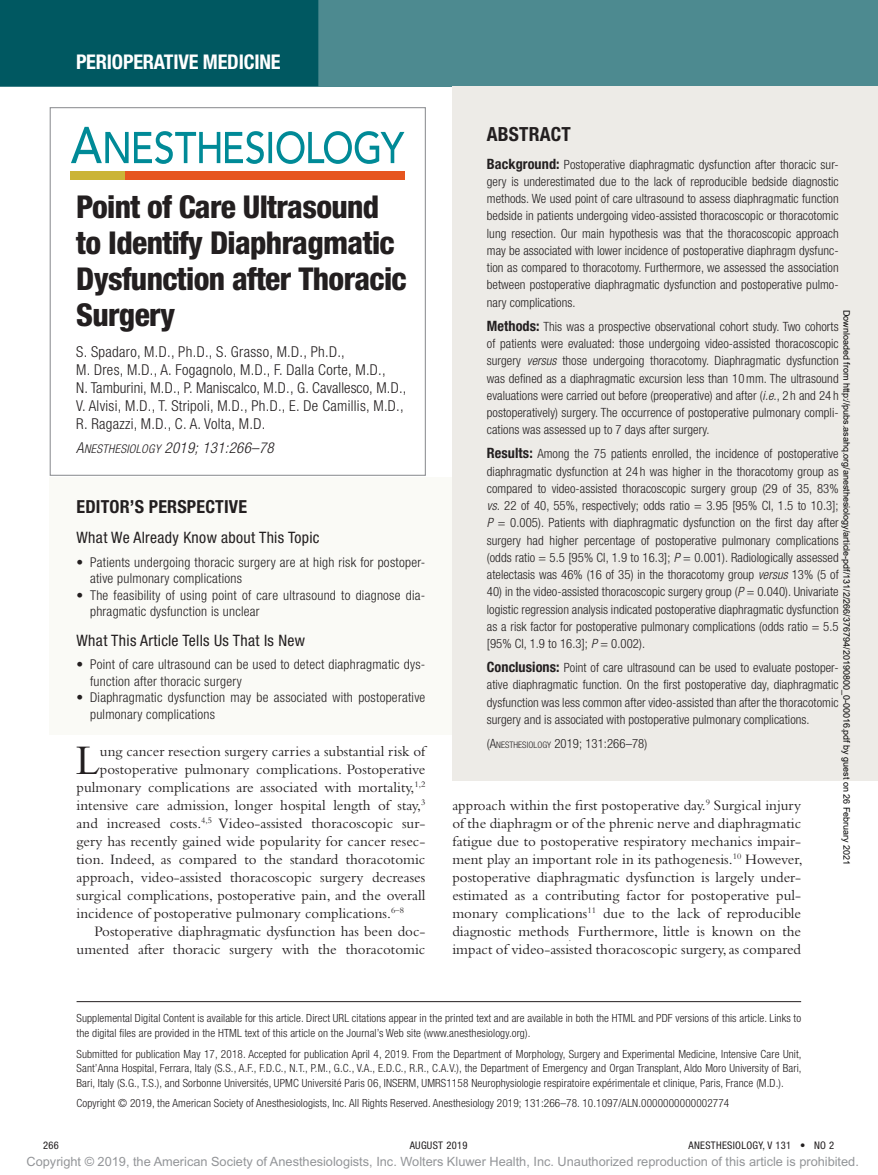
<style>
.page{position:relative;width:878px;height:1175px;background:#fff}
.page>*{position:absolute;margin:0;border:0;box-sizing:border-box;transform-origin:0 0}
.t1{font:43.95px "Bembo Std";color:#231f20}
.t2{font:800 condensed 31.5px/36px "Helvetica Neue LT Std";letter-spacing:-.02em;color:#231f20}
.t3{font:700 condensed 20.25px "Helvetica Neue LT Std";letter-spacing:-.01em;color:#fff}
.t4{font:700 condensed 19.5px "Helvetica Neue LT Std";color:#231f20}
.t5{font:700 condensed 18px "Helvetica Neue LT Std";color:#231f20}
.t6{font:condensed 15.75px "Helvetica Neue LT Std";letter-spacing:.02em;color:#231f20}
.t7{font:15px/18px "Bembo Std";color:#231f20;text-align:justify}
.t8{font:300 condensed 15px/18px "Helvetica Neue LT Std";letter-spacing:.02em;color:#231f20}
.t9{font:italic 300 condensed 15px "Helvetica Neue LT Std";letter-spacing:.02em;color:#231f20}
.t10{font:300 condensed 13.5px/16.5px "Helvetica Neue LT Std";letter-spacing:.02em;color:#231f20}
.t11{font:300 condensed 12.75px/17.2px "Helvetica Neue LT Std";letter-spacing:.005em;color:#231f20;text-align:justify}
.t12{font:12.75px "Arial MT Std";color:#939598}
.t13{font:300 condensed 11.25px/14.7px "Helvetica Neue LT Std";letter-spacing:.01em;color:#231f20}
.t14{font:condensed 10.5px "Helvetica Neue LT Std";letter-spacing:.03em;color:#231f20}
.t15{font:9px "Arial";color:#000}
.s1{font-family:"Helvetica Neue LT Std Lt Cn O SC800";font-weight:400;font-style:normal;font-stretch:normal}
.s2{font-family:"Helvetica Neue LT Std Lt Cn O SC800";font-weight:400;font-style:normal;font-stretch:normal;font-size:12px}
.s3{font-weight:700;font-size:14.25px}
.s4{font-style:italic}
.s5{font-size:9px}
</style>
<div class="page">
<div style="left:0;top:0;width:878px;height:86px;background:#4d8a90"></div>
<div style="left:0;top:0;width:318px;height:86px;background:#005861"></div>
<div style="left:119px;top:171px;width:285px;height:8px;background:#e6551f"></div>
<div style="left:71px;top:171px;width:54px;height:8px;background:#cbb437"></div>
<svg style="left:71px;top:127px;width:333px;height:37px"></svg>
<div style="left:452px;top:86px;width:426px;height:89px;background:#edebe7"></div>
<div style="left:452px;top:118px;width:426px;height:221px;background:#edebe7"></div>
<div style="left:452px;top:280px;width:426px;height:187px;background:#edebe7"></div>
<div style="left:452px;top:407px;width:426px;height:274px;background:#edebe7"></div>
<div style="left:452px;top:621px;width:426px;height:135px;background:#edebe7"></div>
<div style="left:452px;top:698px;width:426px;height:82px;background:#edebe7"></div>
<div style="left:50px;top:107px;width:376px;height:369px;border:1px solid #939598"></div>
<hr style="left:77px;top:1001px;width:724px;height:1px;background:#231f20">
<div style="left:50px;top:477px;width:402px;height:55px;background:#fafaf6"></div>
<div style="left:50px;top:516px;width:402px;height:83px;background:#fafaf6"></div>
<div style="left:50px;top:594px;width:402px;height:85px;background:#fafaf6"></div>
<div style="left:50px;top:652px;width:402px;height:82px;background:#fafaf6"></div>
<h3 class="t3" style="left:76px;top:49px;width:206px">Perioperative Medicine</h3>
<h2 class="t2" style="left:76px;top:188px;width:332px">Point of Care Ultrasound to Identify Diaphragmatic<br>Dysfunction after Thoracic<br>Surgery</h2>
<p class="t8" style="left:76px;top:343px;width:331px">S. Spadaro, M.D., Ph.D., S. Grasso, M.D., Ph.D.,<br>M. Dres, M.D., A. Fogagnolo, M.D., F. Dalla Corte, M.D.,<br>N. Tamburini, M.D., P. Maniscalco, M.D., G. Cavallesco, M.D., V. Alvisi, M.D., T. Stripoli, M.D., Ph.D., E. De Camillis, M.D., R. Ragazzi, M.D., C. A. Volta, M.D.</p>
<p class="t9" style="left:76px;top:439px;width:199px"><span class="s1">A</span><span class="s2">NESTHESIOLOGY</span> 2019; 131:266–78</p>
<h3 class="t5" style="left:77px;top:496px;width:10px">EDITOR</h3>
<h3 class="t5" style="left:130px;top:496px;width:76px">’S PERSPECTIVE</h3>
<p class="t6" style="left:77px;top:528px;width:244px">What We Already Know about This Topic</p>
<p class="t10" style="left:90px;top:553px;width:337px;text-indent:-14px">• Patients undergoing thoracic surgery are at high risk for postoper&shy;ative pulmonary complications</p>
<p class="t10" style="left:90px;top:586px;width:337px;text-indent:-14px">• The feasibility of using point of care ultrasound to diagnose dia&shy;phragmatic dysfunction is unclear</p>
<p class="t6" style="left:77px;top:631px;width:230px">What This Article Tells Us That Is New</p>
<p class="t10" style="left:90px;top:656px;width:337px;text-indent:-14px">• Point of care ultrasound can be used to detect diaphragmatic dys&shy;function after thoracic surgery</p>
<p class="t10" style="left:90px;top:689px;width:337px;text-indent:-14px">• Diaphragmatic dysfunction may be associated with postoperative pulmonary complications</p>
<h1 class="t1" style="left:76px;top:734px;width:26px">L</h1>
<p class="t7" style="left:100px;top:742px;width:327px">ung cancer resection surgery carries a substantial risk of</p>
<p class="t7" style="left:100px;top:760px;width:327px">postoperative pulmonary complications. Postoperative</p>
<p class="t7" style="left:77px;top:778px;width:350px">pulmonary complications are associated with mortality,<sup>1,2</sup></p>
<p class="t7" style="left:77px;top:796px;width:350px">intensive care admission, longer hospital length of stay,<sup>3</sup></p>
<p class="t7" style="left:77px;top:814px;width:350px">and increased costs.<sup>4,5</sup> Video-assisted thoracoscopic sur-</p>
<p class="t7" style="left:77px;top:832px;width:350px">gery has recently gained wide popularity for cancer resec-</p>
<p class="t7" style="left:77px;top:850px;width:350px">tion. Indeed, as compared to the standard thoracotomic</p>
<p class="t7" style="left:77px;top:868px;width:350px">approach, video-assisted thoracoscopic surgery decreases</p>
<p class="t7" style="left:77px;top:886px;width:350px">surgical complications, postoperative pain, and the overall</p>
<p class="t7" style="left:77px;top:904px;width:329px">incidence of postoperative pulmonary complications.<sup>6–8</sup></p>
<p class="t7" style="left:95px;top:922px;width:332px">Postoperative diaphragmatic dysfunction has been doc-</p>
<p class="t7" style="left:77px;top:940px;width:350px">umented after thoracic surgery with the thoracotomic</p>
<h3 class="t4" style="left:487px;top:122px;width:44px">ABSTRACT</h3>
<p class="t11" style="left:487px;top:155px;width:353px"><span class="s3">Background:</span> Postoperative diaphragmatic dysfunction after thoracic sur&shy;gery is underestimated due to the lack of reproducible bedside diagnostic methods. We used point of care ultrasound to assess diaphragmatic function bedside in patients undergoing video-assisted thoracoscopic or thoracotomic lung resection. Our main hypothesis was that the thoracoscopic approach may be associated with lower incidence of postoperative diaphragm dysfunc&shy;tion as compared to thoracotomy. Furthermore, we assessed the association between postoperative diaphragmatic dysfunction and postoperative pulmo&shy;nary complications.</p>
<p class="t11" style="left:487px;top:317px;width:353px"><span class="s3">Methods:</span> This was a prospective observational cohort study. Two cohorts of patients were evaluated: those undergoing video-assisted thoracoscopic surgery <span class="s4">versus</span> those undergoing thoracotomy. Diaphragmatic dysfunction was defined as a diaphragmatic excursion less than 10mm. The ultrasound evaluations were carried out before (preoperative) and after (<span class="s4">i.e.</span>, 2 h and 24 h postoperatively) surgery. The occurrence of postoperative pulmonary compli&shy;cations was assessed up to 7 days after surgery.</p>
<p class="t11" style="left:487px;top:445px;width:353px"><span class="s3">Results:</span> Among the 75 patients enrolled, the incidence of postoperative diaphragmatic dysfunction at 24 h was higher in the thoracotomy group as compared to video-assisted thoracoscopic surgery group (29 of 35, 83% <span class="s4">vs.</span> 22 of 40, 55%, respectively; odds ratio = 3.95 [95% CI, 1.5 to 10.3]; <span class="s4">P</span> = 0.005). Patients with diaphragmatic dysfunction on the first day after surgery had higher percentage of postoperative pulmonary complications (odds ratio = 5.5 [95% CI, 1.9 to 16.3]; <span class="s4">P</span> = 0.001). Radiologically assessed atelectasis was 46% (16 of 35) in the thoracotomy group <span class="s4">versus</span> 13% (5 of</p>
<p class="t11" style="left:487px;top:583px;width:353px">40) in the video-assisted thoracoscopic surgery group (<span class="s4">P</span> = 0.040). Univariate logistic regression analysis indicated postoperative diaphragmatic dysfunction as a risk factor for postoperative pulmonary complications (odds ratio = 5.5 [95% CI, 1.9 to 16.3]; <span class="s4">P</span> = 0.002).</p>
<p class="t11" style="left:487px;top:659px;width:353px"><span class="s3">Conclusions:</span> Point of care ultrasound can be used to evaluate postoper&shy;ative diaphragmatic function. On the first postoperative day, diaphragmatic dysfunction was less common after video-assisted than after the thoracotomic surgery and is associated with postoperative pulmonary complications.</p>
<p class="t11" style="left:487px;top:734px;width:162px">(A<span class="s5">NESTHESIOLOGY</span> 2019; 131:266–78)</p>
<p class="t15" style="left:850px;top:310px;width:557px;rotate:90deg">Downloaded from http://pubs.asahq.org/anesthesiology/article-pdf/131/2/266/376794/20190800_0-00016.pdf by guest on 26 February 2021</p>
<p class="t7" style="left:452px;top:795px;width:352px">approach within the first postoperative day.<sup>9</sup> Surgical injury of the diaphragm or of the phrenic nerve and diaphragmatic fatigue due to postoperative respiratory mechanics impair&shy;ment play an important role in its pathogenesis.<sup>10</sup> However, postoperative diaphragmatic dysfunction is largely under&shy;estimated as a contributing factor for postoperative pul&shy;monary complications<sup>11</sup> due to the lack of reproducible diagnostic methods<sub>.</sub> Furthermore, little is known on the impact of video-assisted thoracoscopic surgery, as compared</p>
<p class="t13" style="left:77px;top:1010px;width:726px">Supplemental Digital Content is available for this article. Direct URL citations appear in the printed text and are available in both the HTML and PDF versions of this article. Links to the digital files are provided in the HTML text of this article on the Journal’s Web site (www.anesthesiology.org).</p>
<p class="t13" style="left:77px;top:1046px;width:726px;text-align:justify">Submitted for publication May 17, 2018. Accepted for publication April 4, 2019. From the Department of Morphology, Surgery and Experimental Medicine, Intensive Care Unit, Sant’Anna Hospital, Ferrara, Italy (S.S., A.F., F.D.C., N.T., P.M., G.C., V.A., E.D.C., R.R., C.A.V.), the Department of Emergency and Organ Transplant, Aldo Moro University of Bari, Bari, Italy (S.G., T.S.), and Sorbonne Universités, UPMC Université Paris 06, INSERM, UMRS1158 Neurophysiologie respiratoire expérimentale et clinique, Paris, France (M.D.).</p>
<p class="t13" style="left:77px;top:1096px;width:654px">Copyright © 2019, the American Society of Anesthesiologists, Inc. All Rights Reserved. Anesthesiology 2019; 131:266–78. 10.1097/ALN.0000000000002774</p>
<p class="t14" style="left:43px;top:1139px;width:17px">266</p>
<p class="t14" style="left:409px;top:1139px;width:59px">August 2019</p>
<p class="t14" style="left:688px;top:1139px;width:147px">ANESTHESIOLOGY, V 131 • NO 2</p>
<p class="t12" style="left:27px;top:1154px;width:833px">Copyright © 2019, the American Society of Anesthesiologists, Inc. Wolters Kluwer Health, Inc. Unauthorized reproduction of this article is prohibited.</p>
</div>
